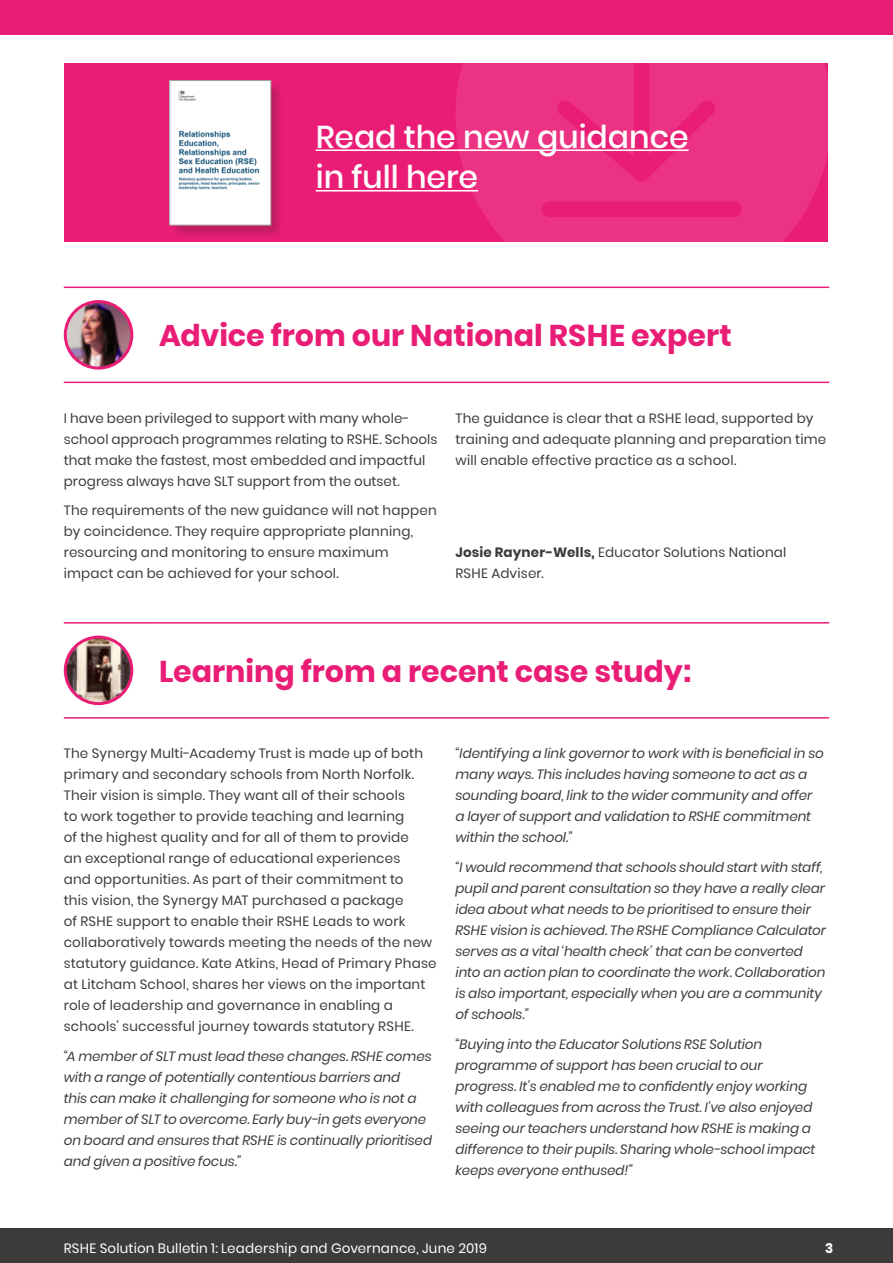
<style>
.page{position:relative;width:893px;height:1263px;background:#fff}
.page>*{position:absolute;margin:0;border:0;box-sizing:border-box;transform-origin:0 0}
.t1{font:500 31.5px/40.5px "Poppins";color:#fff}
.t2{font:700 30px "Poppins";color:#ea1d76}
.t3{font:13.5px/21px "Poppins";letter-spacing:.015em;color:#3c3c3b}
.t4{font:italic 13.5px/21px "Poppins";letter-spacing:-.005em;color:#3c3c3b}
.t5{font:13.5px "Poppins";letter-spacing:.015em;color:#fff}
.t6{font:700 13.5px "Poppins";color:#fff}
.s1{font-weight:700}
</style>
<div class="page">
<div style="left:0;top:1229px;width:893px;height:34px;background:#3c3c3b"></div>
<div style="left:0;top:0;width:893px;height:34px;background:#ea1d76"></div>
<hr style="left:64px;top:287px;width:89px;height:1px;background:#ea1d76">
<hr style="left:153px;top:287px;width:676px;height:1px;background:#ea1d76">
<hr style="left:64px;top:382px;width:89px;height:1px;background:#ea1d76">
<hr style="left:153px;top:382px;width:676px;height:1px;background:#ea1d76">
<img style="left:65px;top:302px;width:67px;height:66px;border-radius:33px">
<div style="left:64px;top:300px;width:69px;height:70px;border:3px solid #ea1d76;border-radius:50%"></div>
<hr style="left:64px;top:622px;width:89px;height:1px;background:#ea1d76">
<hr style="left:153px;top:622px;width:676px;height:1px;background:#ea1d76">
<hr style="left:64px;top:717px;width:89px;height:2px;background:#ea1d76">
<hr style="left:153px;top:717px;width:676px;height:2px;background:#ea1d76">
<img style="left:65px;top:637px;width:67px;height:67px;border-radius:33px">
<div style="left:64px;top:636px;width:69px;height:69px;border:3px solid #ea1d76;border-radius:50%"></div>
<div style="left:65px;top:64px;width:763px;height:178px;background:#ea1d76"></div>
<svg style="left:456px;top:64px;width:372px;height:178px;fill:#ec3383"></svg>
<hr style="left:316px;top:149px;width:373px;height:2px;background:#fff">
<hr style="left:316px;top:190px;width:162px;height:2px;background:#fff">
<div style="left:171px;top:82px;width:113px;height:157px;background:#1d1d1b;opacity:.2"></div>
<img style="left:171px;top:82px;width:98px;height:141px">
<div style="left:169px;top:80px;width:102px;height:145px;border:1px solid #9e9e9d"></div>
<h1 class="t1" style="left:316px;top:117px;width:374px">Read the new guidance in full here</h1>
<h2 class="t2" style="left:159px;top:318px;width:574px">Advice from our National RSHE expert</h2>
<p class="t3" style="left:64px;top:408px;width:375px">I have been privileged to support with many whole&shy;school approach programmes relating to RSHE. Schools that make the fastest, most embedded and impactful progress always have SLT support from the outset.</p>
<p class="t3" style="left:64px;top:500px;width:374px">The requirements of the new guidance will not happen by coincidence. They require appropriate planning, resourcing and monitoring to ensure maximum impact can be achieved for your school.</p>
<p class="t3" style="left:455px;top:408px;width:372px">The guidance is clear that a RSHE lead, supported by training and adequate planning and preparation time will enable effective practice as a school.</p>
<p class="t3" style="left:455px;top:542px;width:332px"><span class="s1">Josie Rayner-Wells,</span> Educator Solutions National<br>RSHE Adviser.</p>
<h2 class="t2" style="left:159px;top:654px;width:534px">Learning from a recent case study:</h2>
<p class="t3" style="left:64px;top:743px;width:374px">The Synergy Multi-Academy Trust is made up of both primary and secondary schools from North Norfolk.<br>Their vision is simple. They want all of their schools<br>to work together to provide teaching and learning<br>of the highest quality and for all of them to provide<br>an exceptional range of educational experiences<br>and opportunities. As part of their commitment to<br>this vision, the Synergy MAT purchased a package<br>of RSHE support to enable their RSHE Leads to work collaboratively towards meeting the needs of the new statutory guidance. Kate Atkins, Head of Primary Phase at Litcham School, shares her views on the important role of leadership and governance in enabling a schools’ successful journey towards statutory RSHE.</p>
<p class="t4" style="left:64px;top:1046px;width:370px">“A member of SLT must lead these changes. RSHE comes with a range of potentially contentious barriers and<br>this can make it challenging for someone who is not a member of SLT to overcome. Early buy-in gets everyone on board and ensures that RSHE is continually prioritised and given a positive focus.”</p>
<p class="t4" style="left:455px;top:743px;width:370px">“Identifying a link governor to work with is beneficial in so many ways. This includes having someone to act as a sounding board, link to the wider community and offer a layer of support and validation to RSHE commitment within the school.”</p>
<p class="t4" style="left:455px;top:857px;width:372px">“I would recommend that schools should start with staff, pupil and parent consultation so they have a really clear idea about what needs to be prioritised to ensure their RSHE vision is achieved. The RSHE Compliance Calculator serves as a vital ‘health check’ that can be converted into an action plan to coordinate the work. Collaboration is also important, especially when you are a community of schools.”</p>
<p class="t4" style="left:455px;top:1033px;width:362px">“Buying into the Educator Solutions RSE Solution programme of support has been crucial to our progress. It’s enabled me to confidently enjoy working with colleagues from across the Trust. I’ve also enjoyed seeing our teachers understand how RSHE is making a difference to their pupils. Sharing whole-school impact keeps everyone enthused!”</p>
<p class="t5" style="left:64px;top:1240px;width:425px">RSHE Solution Bulletin 1: Leadership and Governance, June 2019</p>
<p class="t6" style="left:825px;top:1240px;width:10px">3</p>
</div>
